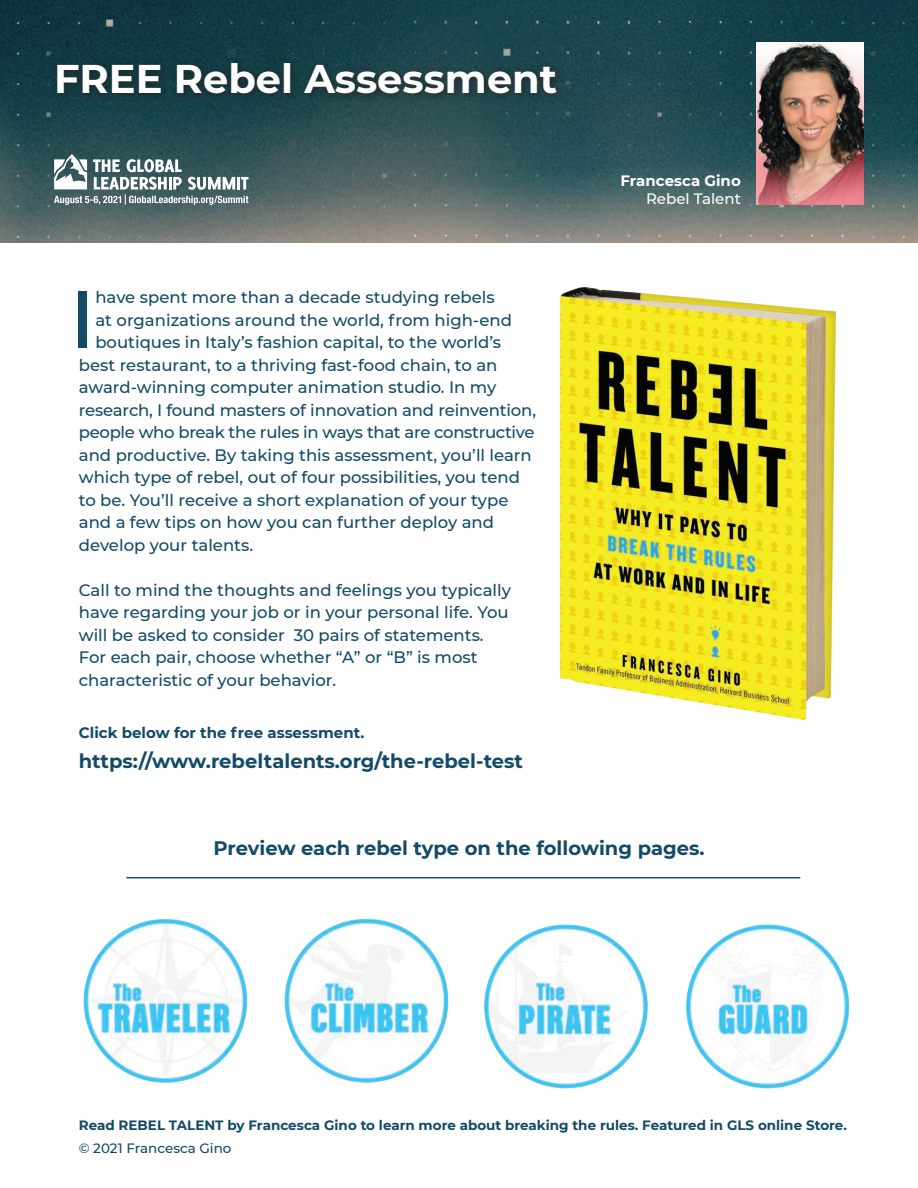
<style>
.page{position:relative;width:918px;height:1188px;background:#fff}
.page>*{position:absolute;margin:0;border:0;box-sizing:border-box;transform-origin:0 0}
.t1{font:500 80.85px "Montserrat";color:#124a68}
.t2{font:700 39.9px "Montserrat";color:#fff}
.t3{font:700 19.5px "Montserrat";color:#124a68}
.t4{font:500 16.5px/22.5px "Montserrat";color:#124a68}
.t5{font:500 16.5px "Montserrat";letter-spacing:-.02em;color:#124a68}
.t6{font:700 15px "Montserrat";color:#124a68}
.t7{font:700 15px "Montserrat";color:#fff}
.t8{font:500 15px "Montserrat";color:#fff}
.t9{font:700 13.5px "Montserrat";color:#124a68}
.t10{font:500 13.5px "Montserrat";color:#124a68}
</style>
<div class="page">
<img style="left:0;top:0;width:918px;height:243px">
<img style="left:756px;top:43px;width:108px;height:162px">
<div style="left:52px;top:57px;width:514px;height:46px;background:#231f20;opacity:.75"></div>
<svg style="left:54px;top:154px;width:195px;height:51px"></svg>
<img style="left:561px;top:287px;width:275px;height:433px">
<img style="left:83px;top:918px;width:366px;height:165px">
<img style="left:484px;top:924px;width:164px;height:165px">
<img style="left:686px;top:924px;width:164px;height:165px">
<hr style="left:126px;top:877px;width:674px;height:1px;background:#124a68">
<p class="t2" style="left:54px;top:50px;width:505px">FREE Rebel Assessment</p>
<p class="t1" style="left:70px;top:263px;width:27px">I</p>
<p class="t4" style="left:95px;top:285px;width:401px">have spent more than a decade studying rebels</p>
<p class="t4" style="left:95px;top:308px;width:418px">at organizations around the world, from high-end</p>
<p class="t4" style="left:95px;top:330px;width:407px">boutiques in Italy’s fashion capital, to the world’s</p>
<p class="t4" style="left:79px;top:353px;width:420px">best restaurant, to a thriving fast-food chain, to an</p>
<p class="t4" style="left:79px;top:376px;width:419px">award-winning computer animation studio. In my</p>
<p class="t4" style="left:79px;top:398px;width:459px">research, I found masters of innovation and reinvention,</p>
<p class="t5" style="left:79px;top:421px;width:457px">people who break the rules in ways that are constructive</p>
<p class="t4" style="left:79px;top:443px;width:455px">and productive. By taking this assessment, you’ll learn</p>
<p class="t4" style="left:79px;top:466px;width:443px">which type of rebel, out of four possibilities, you tend</p>
<p class="t4" style="left:79px;top:488px;width:431px">to be. You’ll receive a short explanation of your type</p>
<p class="t4" style="left:79px;top:511px;width:417px">and a few tips on how you can further deploy and</p>
<p class="t4" style="left:79px;top:533px;width:176px">develop your talents.</p>
<p class="t4" style="left:79px;top:578px;width:434px">Call to mind the thoughts and feelings you typically have regarding your job or in your personal life. You will be asked to consider 30 pairs of statements.<br>For each pair, choose whether “A” or “B” is most characteristic of your behavior.</p>
<p class="t6" style="left:79px;top:722px;width:287px">Click below for the free assessment.</p>
<p class="t3" style="left:79px;top:747px;width:446px">https://www.rebeltalents.org/the-rebel-test</p>
<p class="t7" style="left:620px;top:170px;width:122px">Francesca Gino</p>
<p class="t8" style="left:646px;top:188px;width:96px">Rebel Talent</p>
<p class="t3" style="left:213px;top:834px;width:493px">Preview each rebel type on the following pages.</p>
<p class="t9" style="left:79px;top:1116px;width:770px">Read REBEL TALENT by Francesca Gino to learn more about breaking the rules. Featured in GLS online Store.</p>
<p class="t10" style="left:79px;top:1139px;width:154px">© 2021 Francesca Gino</p>
</div>
